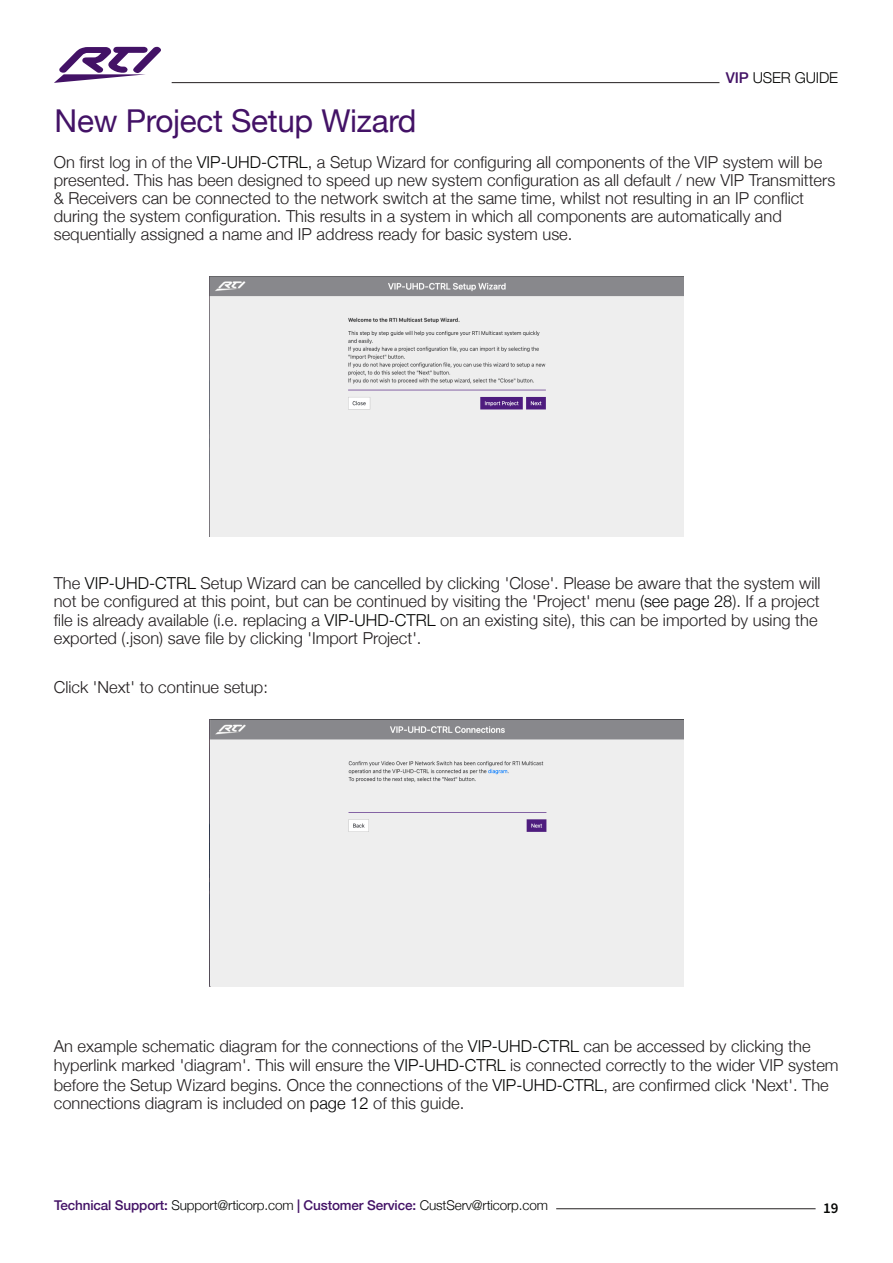
<style>
.page{position:relative;width:893px;height:1263px;background:#fff}
.page>*{position:absolute;margin:0;border:0;box-sizing:border-box;transform-origin:0 0}
.Headline_2{font:31.5px "Helvetica Neue";letter-spacing:-.01em;color:#431266}
.Package_content{font:300 16.5px/18px "Helvetica Neue";color:#231f20}
.t1{font:300 15px "Helvetica Neue";letter-spacing:-.01em;color:#040503}
.t2{font:600 15px "Source Sans Pro";color:#040503}
.t3{font:300 13.5px "Helvetica Neue";letter-spacing:-.01em;color:#040503}
.s1{font-family:"Helvetica Neue LT Std";font-weight:500;color:#431266}
.s2{color:#040503}
.s3{color:#000}
.s4{font-weight:500;color:#431266}
</style>
<div class="page">
<hr style="left:556px;top:1208px;width:260px;height:1px;background:#231f20">
<hr style="left:172px;top:82px;width:547px;height:1px;background:#231f20">
<svg style="left:54px;top:47px;width:107px;height:36px"></svg>
<img style="left:210px;top:277px;width:473px;height:260px">
<img style="left:210px;top:720px;width:473px;height:266px">
<p class="Headline_2" style="left:55px;top:98px;width:363px">New Project Setup Wizard</p>
<p class="t1" style="left:726px;top:65px;width:114px"><span class="s1">VIP</span> USER GUIDE</p>
<p class="Package_content" style="left:54px;top:152px;width:783px">On first log in of the <span class="s2">VIP-UHD-CTRL</span>, a Setup Wizard for configuring all components of the VIP system will be presented. This has been designed to speed up new system configuration as all default / new VIP Transmitters &amp; Receivers can be connected to the network switch at the same time, whilst not resulting in an IP conflict during the system configuration. This results in a system in which all components are automatically and sequentially assigned a name and IP address ready for basic system use.</p>
<p class="Package_content" style="left:54px;top:573px;width:768px">The <span class="s2">VIP-UHD-CTRL</span> Setup Wizard can be cancelled by clicking 'Close'. Please be aware that the system will not be configured at this point, but can be continued by visiting the 'Project' menu <span class="s3">(see page 28</span>). If a project</p>
<p class="Package_content" style="left:54px;top:610px;width:765px">file is already available (i.e. replacing a <span class="s2">VIP-UHD-CTRL</span> on an existing site), this can be imported by using the exported (.json) save file by clicking 'Import Project'.</p>
<p class="Package_content" style="left:54px;top:677px;width:216px">Click 'Next' to continue setup:</p>
<p class="Package_content" style="left:54px;top:1035px;width:786px;line-height:19.5px">An example schematic diagram for the connections of the <span class="s2">VIP-UHD-CTRL</span> can be accessed by clicking the hyperlink marked 'diagram'. This will ensure the <span class="s2">VIP-UHD-CTRL</span> is connected correctly to the wider VIP system before the Setup Wizard begins. Once the connections of the <span class="s2">VIP-UHD-CTRL</span>, are confirmed click 'Next'. The</p>
<p class="Package_content" style="left:54px;top:1092px;width:412px">connections diagram is included on <span class="s3">page 12</span> of this guide.</p>
<p class="t3" style="left:54px;top:1194px;width:495px"><span class="s4">Technical Support:</span> Support@rticorp.com <span class="s4">| Customer Service:</span> CustServ@rticorp.com</p>
<p class="t2" style="left:823px;top:1198px;width:17px">19</p>
</div>
